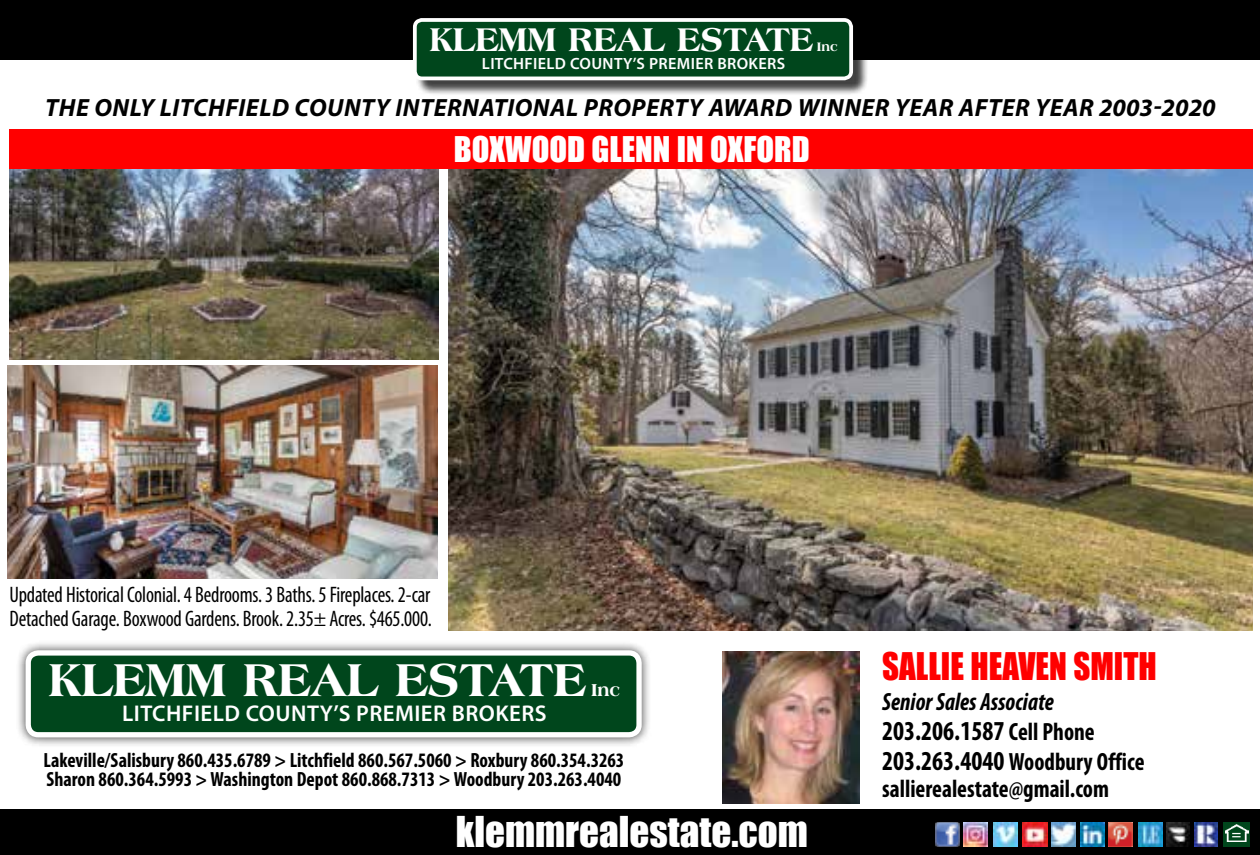
<style>
.page{position:relative;width:1260px;height:855px;background:#fff}
.page>*{position:absolute;margin:0;border:0;box-sizing:border-box;transform-origin:0 0}
.t1{font:800 48.75px "Americana BT";color:#fff;scale:.95 1}
.t2{font:39px "Impact";color:#fff}
.t3{font:35px "Impact";color:#f00;scale:.94 1}
.t4{font:800 35px "Americana BT";color:#fff;scale:.95 1}
.t5{font:32.5px "Impact";color:#fff}
.t6{font:700 condensed 27.5px "Myriad Pro";color:#000;scale:.94 1}
.t7{font:italic 700 25px "Myriad Pro";letter-spacing:.02em;color:#000}
.t8{font:700 condensed 25px/27.5px "Myriad Pro";color:#000;scale:.94 1}
.t9{font:italic 700 condensed 25px "Myriad Pro";color:#000;scale:.94 1}
.t10{font:600 22.75px "Myriad Pro";letter-spacing:.02em;color:#fff}
.t11{font:condensed 22.5px/23.8px "Myriad Pro";letter-spacing:-.01em;color:#000;scale:.93 1}
.t12{font:700 condensed 20.5px/18.5px "Myriad Pro";color:#000;scale:.96 1}
.t13{font:800 18.25px "Americana BT";color:#fff}
.t14{font:600 16.25px "Myriad Pro";letter-spacing:.02em;color:#fff}
.t15{font:800 13px "Americana BT";color:#fff}
.s1{font-size:25px}
.s2{font-size:27.5px}
</style>
<div class="page">
<div style="left:0;top:810px;width:1260px;height:45px;background:#000"></div>
<img style="left:936px;top:823px;width:23px;height:24px">
<img style="left:964px;top:823px;width:24px;height:23px">
<img style="left:994px;top:823px;width:24px;height:23px">
<img style="left:1138px;top:823px;width:24px;height:23px">
<img style="left:1166px;top:823px;width:24px;height:23px">
<div style="left:1223px;top:822px;width:27px;height:24px;background:#00461c"></div>
<img style="left:1225px;top:825px;width:24px;height:17px">
<img style="left:1195px;top:822px;width:23px;height:25px">
<img style="left:1052px;top:822px;width:24px;height:25px">
<img style="left:1080px;top:823px;width:24px;height:23px">
<img style="left:1108px;top:822px;width:24px;height:25px">
<img style="left:1022px;top:822px;width:26px;height:25px">
<div style="left:16px;top:641px;width:635px;height:107px;background:#000;opacity:.75"></div>
<div style="left:28px;top:653px;width:611px;height:82px;background:#00461c;border-radius:10px"></div>
<div style="left:26px;top:650px;width:616px;height:87px;border:5px solid #fff;border-radius:10px"></div>
<img style="left:722px;top:651px;width:138px;height:153px">
<img style="left:448px;top:169px;width:804px;height:462px">
<img style="left:7px;top:365px;width:430px;height:214px">
<img style="left:9px;top:169px;width:429px;height:191px">
<div style="left:9px;top:130px;width:1244px;height:39px;background:#f00"></div>
<div style="left:0;top:0;width:1260px;height:59px;background:#000"></div>
<div style="left:416px;top:21px;width:453px;height:76px;background:#000;opacity:.75"></div>
<div style="left:415px;top:20px;width:436px;height:58px;background:#00461c;border-radius:7px"></div>
<div style="left:413px;top:18px;width:440px;height:62px;border:4px solid #fff;border-radius:7px"></div>
<h3 class="t4" style="left:429px;top:18px;width:405px">KLEMM REAL ESTATE</h3>
<p class="t15" style="left:817px;top:38px;width:22px">Inc</p>
<p class="t14" style="left:482px;top:53px;width:305px">LITCHFIELD COUNTY’S PREMIER BROKERS</p>
<p class="t7" style="left:45px;top:91px;width:1172px">THE ONLY LITCHFIELD COUNTY INTERNATIONAL PROPERTY AWARD WINNER YEAR AFTER YEAR 2003-2020</p>
<h3 class="t5" style="left:454px;top:124px;width:357px">BOXWOOD GLENN IN OXFORD</h3>
<p class="t11" style="left:9px;top:584px;width:456px">Updated Historical Colonial. 4 Bedrooms. 3 Baths. 5 Fireplaces. 2-car<br>Detached Garage. Boxwood Gardens. Brook. 2.35± Acres. $465.000.</p>
<h1 class="t1" style="left:49px;top:650px;width:567px">KLEMM REAL ESTATE</h1>
<p class="t13" style="left:591px;top:679px;width:31px">Inc</p>
<p class="t10" style="left:122px;top:699px;width:426px">LITCHFIELD COUNTY’S PREMIER BROKERS</p>
<p class="t12" style="left:43px;top:751px;width:607px">Lakeville/Salisbury 860.435.6789 &gt; Litchfield 860.567.5060 &gt; Roxbury 860.354.3263<br>Sharon 860.364.5993 &gt; Washington Depot 860.868.7313 &gt; Woodbury 203.263.4040</p>
<h2 class="t2" style="left:456px;top:802px;width:354px">klemmrealestate.com</h2>
<h3 class="t3" style="left:882px;top:639px;width:294px">SALLIE HEAVEN SMITH</h3>
<p class="t9" style="left:882px;top:686px;width:184px">Senior Sales Associate</p>
<h3 class="t6" style="left:882px;top:713px;width:227px">203.206.1587 <span class="s1">Cell Phone</span></h3>
<p class="t8" style="left:882px;top:747px;width:281px"><span class="s2">203.263.4040</span> Woodbury Office sallierealestate@gmail.com</p>
</div>
